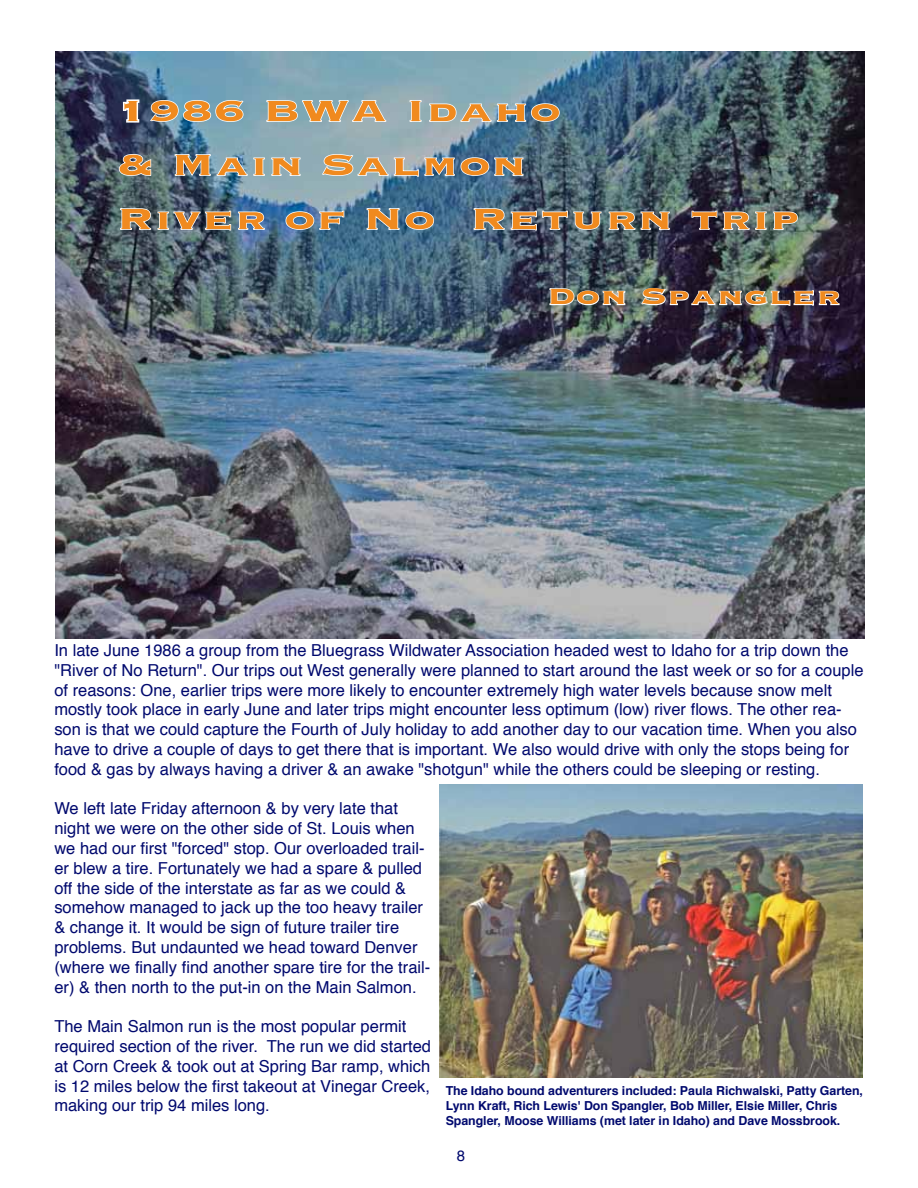
<style>
.page{position:relative;width:918px;height:1188px;background:#fff}
.page>*{position:absolute;margin:0;border:0;box-sizing:border-box;transform-origin:0 0}
.t1{font:700 38.25px/54px "Copperplate";letter-spacing:.025em;color:#f08a1f;scale:1.33 1}
.t2{font:700 29.25px "Copperplate";letter-spacing:.025em;color:#f08a1f;scale:1.33 1}
.t3{font:16.5px/19.8px "Helvetica";color:#00096e}
.t4{font:15px "Helvetica";color:#00096e}
.t5{font:700 12.45px/14.9px "Helvetica";letter-spacing:-.005em;color:#00096e}
</style>
<div class="page">
<img style="left:55px;top:52px;width:809px;height:586px">
<svg style="left:121px;top:98px;width:20px;height:26px"></svg>
<svg style="left:149px;top:99px;width:96px;height:24px;background:#90b0c2"></svg>
<svg style="left:266px;top:99px;width:121px;height:24px;background:#a6bfc6"></svg>
<svg style="left:409px;top:99px;width:13px;height:24px"></svg>
<svg style="left:428px;top:102px;width:133px;height:21px;background:#92adbb"></svg>
<svg style="left:118px;top:153px;width:34px;height:24px"></svg>
<svg style="left:174px;top:153px;width:127px;height:25px;background:#8fa9b7"></svg>
<svg style="left:321px;top:153px;width:203px;height:24px;background:#8fa6b6"></svg>
<svg style="left:119px;top:207px;width:147px;height:24px;background:#738594"></svg>
<svg style="left:285px;top:210px;width:60px;height:21px"></svg>
<svg style="left:366px;top:207px;width:69px;height:24px;background:#688ba5"></svg>
<svg style="left:473px;top:207px;width:129px;height:24px;background:#738390"></svg>
<svg style="left:608px;top:211px;width:63px;height:20px"></svg>
<svg style="left:691px;top:210px;width:108px;height:21px;background:#757d81"></svg>
<img style="left:439px;top:784px;width:424px;height:294px">
<svg style="left:549px;top:287px;width:77px;height:19px"></svg>
<svg style="left:640px;top:287px;width:200px;height:20px"></svg>
<h1 class="t1" style="left:117px;top:82px;width:515px">1986 BWA Idaho<br>&amp; Main Salmon<br>River of No Return trip</h1>
<h2 class="t2" style="left:547px;top:277px;width:222px">Don Spangler</h2>
<p class="t3" style="left:54px;top:641px;width:811px">In late June 1986 a group from the Bluegrass Wildwater Association headed west to Idaho for a trip down the "River of No Return". Our trips out West generally were planned to start around the last week or so for a couple of reasons: One, earlier trips were more likely to encounter extremely high water levels because snow melt mostly took place in early June and later trips might encounter less optimum (low) river flows. The other rea&shy;son is that we could capture the Fourth of July holiday to add another day to our vacation time. When you also have to drive a couple of days to get there that is important. We also would drive with only the stops being for food &amp; gas by always having a driver &amp; an awake "shotgun" while the others could be sleeping or resting.</p>
<p class="t3" style="left:54px;top:799px;width:378px">We left late Friday afternoon &amp; by very late that night we were on the other side of St. Louis when we had our first "forced" stop. Our overloaded trail&shy;er blew a tire. Fortunately we had a spare &amp; pulled off the side of the interstate as far as we could &amp; somehow managed to jack up the too heavy trailer &amp; change it. It would be sign of future trailer tire problems. But undaunted we head toward Denver (where we finally find another spare tire for the trail&shy;er) &amp; then north to the put-in on the Main Salmon.</p>
<p class="t3" style="left:54px;top:1017px;width:378px">The Main Salmon run is the most popular permit required section of the river. The run we did started at Corn Creek &amp; took out at Spring Bar ramp, which is 12 miles below the first takeout at Vinegar Creek, making our trip 94 miles long.</p>
<p class="t5" style="left:446px;top:1084px;width:419px">The Idaho bound adventurers included: Paula Richwalski, Patty Garten,<br>Lynn Kraft, Rich Lewis' Don Spangler, Bob Miller, Elsie Miller, Chris<br>Spangler, Moose Williams (met later in Idaho) and Dave Mossbrook.</p>
<p class="t4" style="left:457px;top:1144px;width:10px">8</p>
</div>
